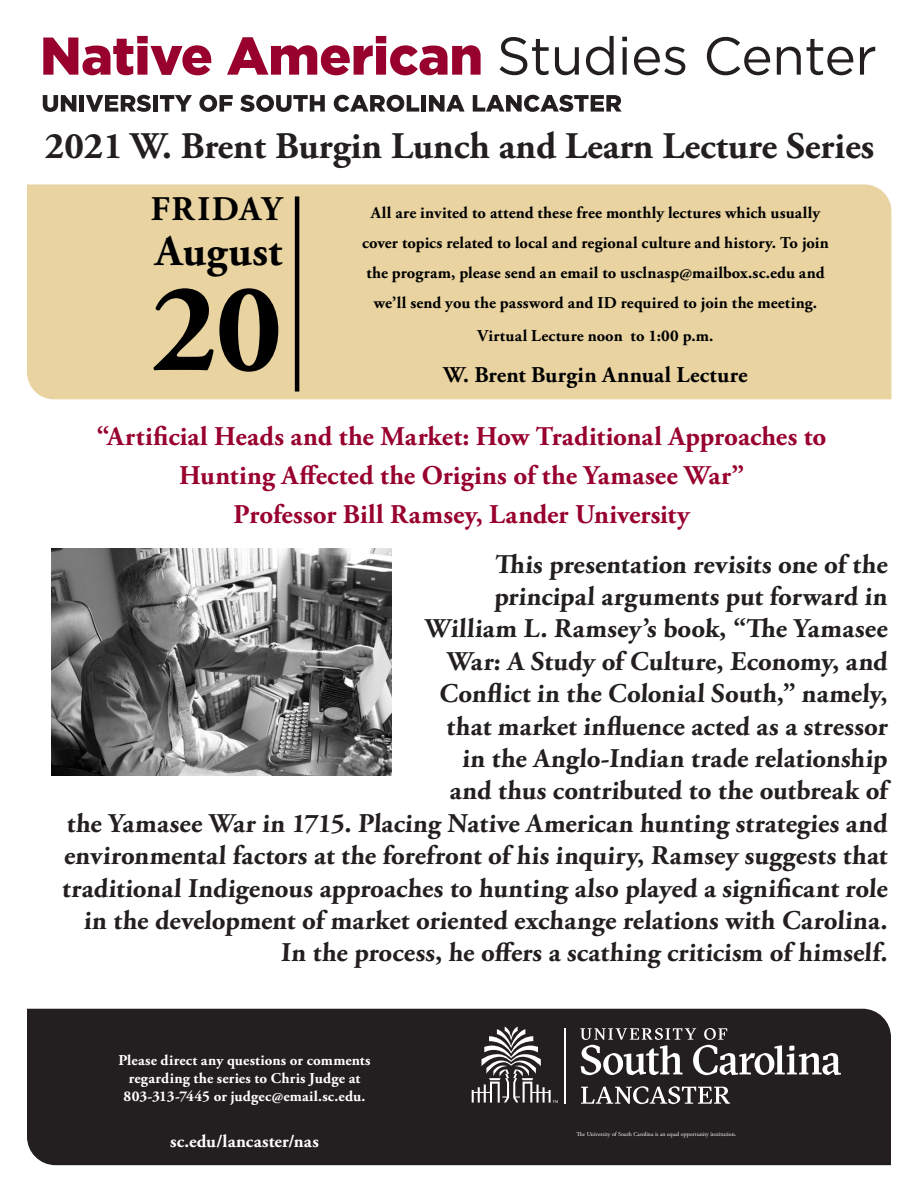
<style>
.page{position:relative;width:918px;height:1188px;background:#fff}
.page>*{position:absolute;margin:0;border:0;box-sizing:border-box;transform-origin:0 0}
.Date_Number{font:700 127.5px "Adobe Garamond Pro";color:#000}
.Month{font:700 43.5px "Adobe Garamond Pro";letter-spacing:.005em;color:#000}
.t1{font:700 37.5px "Adobe Garamond Pro";color:#231f20}
.Weekday{font:700 34.5px "Adobe Garamond Pro";letter-spacing:.05em;color:#000}
.Body_Copy_2{font:700 27px/32.4px "Adobe Garamond Pro";letter-spacing:.02em;color:#231f20;text-align:right}
.Body_Copy_2-2{font:700 27px "Adobe Garamond Pro";letter-spacing:.005em;color:#98012d}
.Date_Number-2{font:700 22.5px "Adobe Garamond Pro";letter-spacing:.01em;color:#000}
.Subhead_2{font:700 18px "Adobe Garamond Pro";letter-spacing:.005em;color:#fff}
.Pull_Out_Text_1{font:700 16.5px/30px "Adobe Garamond Pro";letter-spacing:.01em;color:#000;text-align:center}
.Subhead_2-2{font:700 15px/18px "Adobe Garamond Pro";letter-spacing:.01em;color:#fff;text-align:center}
.Body_Copy_1{font:6px "Adobe Garamond Pro";color:#fff}
</style>
<div class="page">
<div style="left:27px;top:184px;width:864px;height:215px;background:#e8d3a1"></div>
<hr style="left:295px;top:196px;width:4px;height:196px;background:#000">
<svg style="left:43px;top:36px;width:168px;height:39px"></svg>
<svg style="left:227px;top:36px;width:254px;height:39px"></svg>
<svg style="left:500px;top:37px;width:49px;height:38px"></svg>
<svg style="left:555px;top:47px;width:24px;height:28px"></svg>
<svg style="left:586px;top:36px;width:28px;height:39px"></svg>
<svg style="left:622px;top:37px;width:5px;height:38px"></svg>
<svg style="left:634px;top:47px;width:51px;height:28px"></svg>
<svg style="left:707px;top:37px;width:63px;height:38px"></svg>
<svg style="left:777px;top:47px;width:24px;height:28px"></svg>
<svg style="left:807px;top:39px;width:46px;height:36px"></svg>
<svg style="left:860px;top:47px;width:15px;height:28px"></svg>
<svg style="left:43px;top:95px;width:33px;height:17px"></svg>
<div style="left:79px;top:95px;width:5px;height:17px;background:#231f20"></div>
<svg style="left:86px;top:95px;width:65px;height:17px"></svg>
<div style="left:153px;top:95px;width:5px;height:17px;background:#231f20"></div>
<svg style="left:160px;top:95px;width:32px;height:17px"></svg>
<svg style="left:199px;top:95px;width:34px;height:17px"></svg>
<svg style="left:240px;top:95px;width:85px;height:17px"></svg>
<svg style="left:334px;top:95px;width:85px;height:17px"></svg>
<div style="left:421px;top:95px;width:5px;height:17px;background:#231f20"></div>
<svg style="left:429px;top:95px;width:36px;height:17px"></svg>
<svg style="left:473px;top:95px;width:149px;height:17px"></svg>
<div style="left:27px;top:1008px;width:864px;height:158px;background:#231f20"></div>
<img style="left:51px;top:549px;width:341px;height:227px">
<svg style="left:580px;top:1028px;width:261px;height:47px"></svg>
<svg style="left:581px;top:1086px;width:149px;height:18px"></svg>
<hr style="left:564px;top:1028px;width:1px;height:75px;background:#fff">
<svg style="left:472px;top:1027px;width:86px;height:76px;background:#575455"></svg>
<h1 class="t1" style="left:45px;top:124px;width:831px">2021 W. Brent Burgin Lunch and Learn Lecture Series</h1>
<p class="Weekday" style="left:151px;top:189px;width:132px">FRIDAY</p>
<p class="Month" style="left:155px;top:226px;width:128px">August</p>
<p class="Date_Number" style="left:151px;top:255px;width:132px">20</p>
<p class="Pull_Out_Text_1" style="left:362px;top:198px;width:469px">All are invited to attend these free monthly lectures which usually cover topics related to local and regional culture and history. To join the program, please send an email to usclnasp@mailbox.sc.edu and we’ll send you the password and ID required to join the meeting.</p>
<p class="Pull_Out_Text_1" style="left:477px;top:321px;width:238px">Virtual Lecture noon to 1:00 p.m.</p>
<p class="Date_Number-2" style="left:443px;top:362px;width:306px">W. Brent Burgin Annual Lecture</p>
<p class="Body_Copy_2-2" style="left:97px;top:421px;width:731px">“Artificial Heads and the Market: How Traditional Approaches to</p>
<p class="Body_Copy_2-2" style="left:179px;top:460px;width:567px">Hunting Affected the Origins of the Yamasee War”</p>
<p class="Body_Copy_2-2" style="left:234px;top:499px;width:458px">Professor Bill Ramsey, Lander University</p>
<p class="Body_Copy_2" style="left:62px;top:548px;width:829px">This presentation revisits one of the<br>principal arguments put forward in<br>William L. Ramsey’s book, “The Yamasee<br>War: A Study of Culture, Economy, and<br>Conflict in the Colonial South,” namely,<br>that market influence acted as a stressor<br>in the Anglo-Indian trade relationship<br>and thus contributed to the outbreak of<br>the Yamasee War in 1715. Placing Native American hunting strategies and environmental factors at the forefront of his inquiry, Ramsey suggests that traditional Indigenous approaches to hunting also played a significant role in the development of market oriented exchange relations with Carolina.<br>In the process, he offers a scathing criticism of himself.</p>
<p class="Subhead_2-2" style="left:118px;top:1051px;width:254px">Please direct any questions or comments regarding the series to Chris Judge at<br>803-313-7445 or judgec@email.sc.edu.</p>
<p class="Subhead_2" style="left:170px;top:1131px;width:150px">sc.edu/lancaster/nas</p>
<p class="Body_Copy_1" style="left:576px;top:1130px;width:161px">The University of South Carolina is an equal opportunity institution.</p>
</div>
